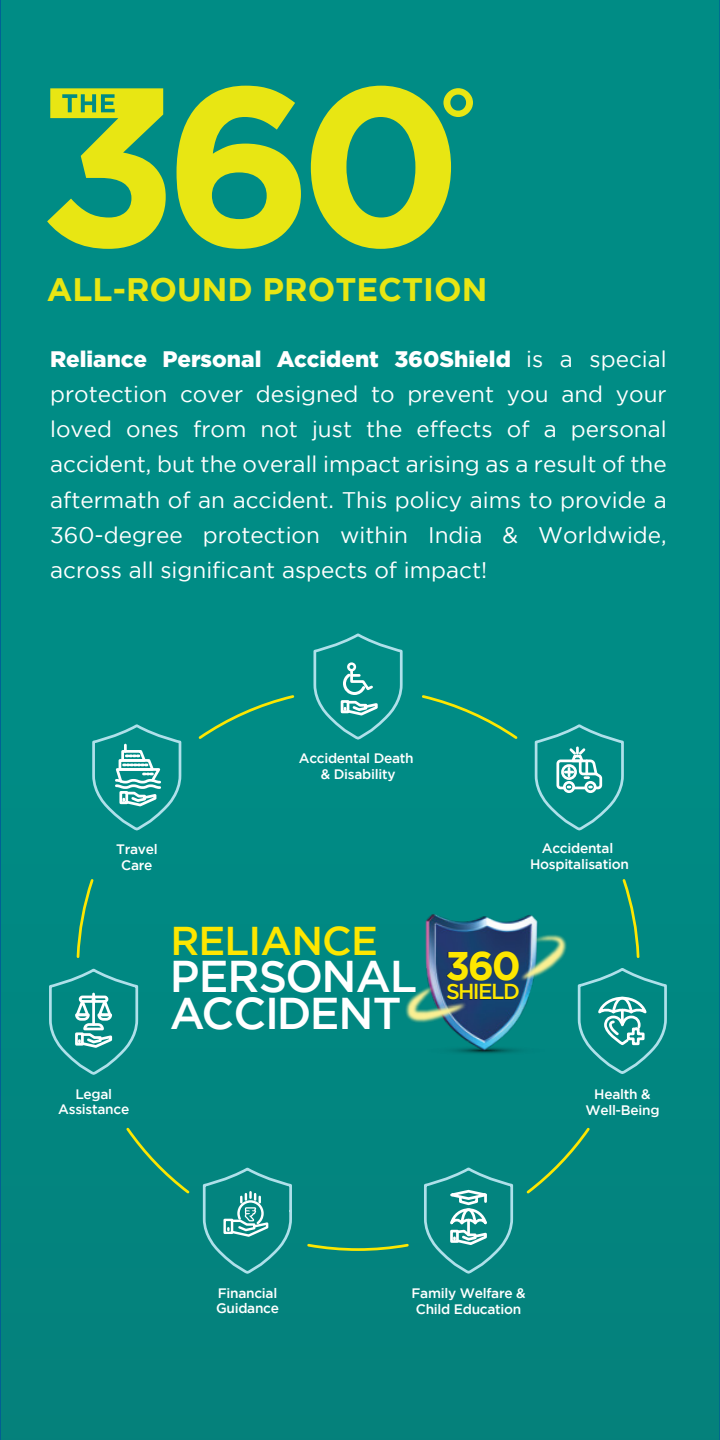
<style>
.page{position:relative;width:720px;height:1440px;background:#008c85}
.page>*{position:absolute;margin:0;border:0;box-sizing:border-box;transform-origin:0 0}
.t1{font:500 44.5px/37px "Gotham";letter-spacing:-.02em;color:#fff}
.t2{font:500 40px "Gotham";letter-spacing:-.02em;color:#fde700}
.t3{font:700 40px "Gotham";color:#fde700}
.t4{font:700 32.5px "Gotham";color:#e8e613}
.t5{font:22.5px/35px "Gotham";color:#fff;text-align:justify}
.t6{font:500 21.5px "Gotham";letter-spacing:-.08em;color:#fde700}
.t7{font:500 13.75px/15.8px "Gotham";letter-spacing:-.02em;color:#fff;text-align:center}
.s1{font-weight:900}
</style>
<div class="page">
<hr style="left:0;top:0;width:1px;height:1440px;background:#02549c">
<svg style="left:177px;top:86px;width:124px;height:163px"></svg>
<svg style="left:311px;top:86px;width:162px;height:163px"></svg>
<svg style="left:47px;top:88px;width:119px;height:161px"></svg>
<img style="left:554px;top:934px;width:13px;height:32px">
<img style="left:405px;top:914px;width:149px;height:140px">
<svg style="left:49px;top:968px;width:90px;height:107px"></svg>
<svg style="left:313px;top:633px;width:90px;height:107px"></svg>
<svg style="left:424px;top:1167px;width:90px;height:107px"></svg>
<svg style="left:534px;top:724px;width:90px;height:107px"></svg>
<svg style="left:577px;top:968px;width:90px;height:106px"></svg>
<svg style="left:526px;top:1127px;width:64px;height:67px"></svg>
<svg style="left:307px;top:1243px;width:102px;height:8px"></svg>
<svg style="left:126px;top:1127px;width:64px;height:67px"></svg>
<svg style="left:76px;top:879px;width:18px;height:79px"></svg>
<svg style="left:198px;top:695px;width:97px;height:44px"></svg>
<svg style="left:422px;top:695px;width:96px;height:44px"></svg>
<svg style="left:622px;top:879px;width:18px;height:79px"></svg>
<svg style="left:202px;top:1171px;width:90px;height:103px"></svg>
<svg style="left:92px;top:724px;width:90px;height:107px"></svg>
<hr style="left:719px;top:0;width:1px;height:1440px;background:#02549c">
<svg style="left:719px;top:89px;width:1px;height:411px"></svg>
<h3 class="t4" style="left:47px;top:270px;width:442px">ALL-ROUND PROTECTION</h3>
<p class="t5" style="left:50px;top:342px;width:618px"><span class="s1">Reliance Personal Accident 360Shield</span> is a special protection cover designed to prevent you and your loved ones from not just the effects of a personal accident, but the overall impact arising as a result of the aftermath of an accident. This policy aims to provide a 360-degree protection within India &amp; Worldwide, across all significant aspects of impact!</p>
<p class="t7" style="left:299px;top:750px;width:117px">Accidental Death &amp; Disability</p>
<p class="t7" style="left:116px;top:841px;width:43px">Travel<br>Care</p>
<h2 class="t2" style="left:170px;top:918px;width:209px">RELIANCE</h2>
<h1 class="t1" style="left:170px;top:957px;width:249px">PERSONAL<br>ACCIDENT</h1>
<p class="t7" style="left:58px;top:1086px;width:73px">Legal<br>Assistance</p>
<p class="t7" style="left:530px;top:840px;width:100px">Accidental<br>Hospitalisation</p>
<h2 class="t3" style="left:445px;top:942px;width:77px">360</h2>
<p class="t6" style="left:446px;top:980px;width:76px">SHIELD</p>
<p class="t7" style="left:585px;top:1086px;width:76px">Health &amp;<br>Well-Being</p>
<p class="t7" style="left:216px;top:1285px;width:65px;text-align:left">Financial<br>Guidance</p>
<p class="t7" style="left:412px;top:1285px;width:116px">Family Welfare &amp;<br>Child Education</p>
</div>
